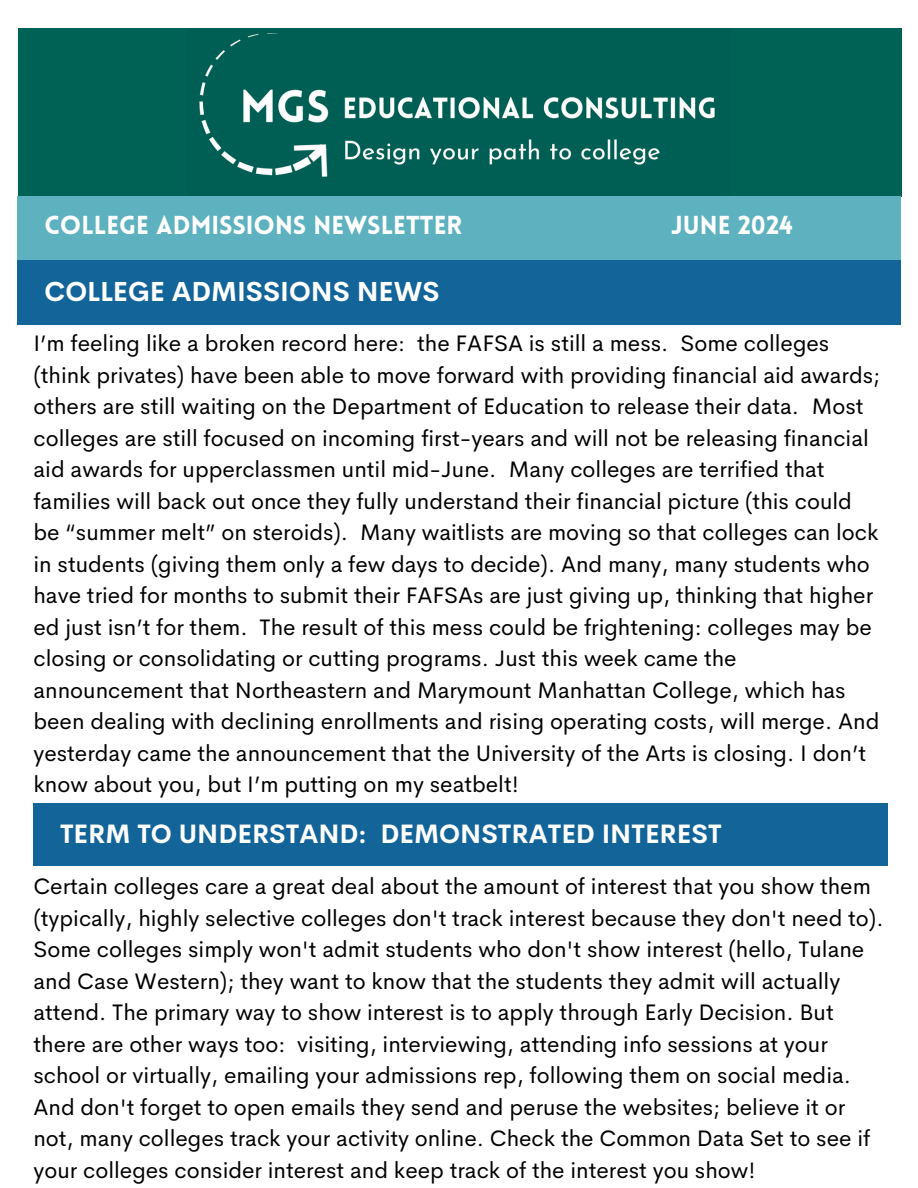
<style>
.page{position:relative;width:918px;height:1188px;background:#fff}
.page>*{position:absolute;margin:0;border:0;box-sizing:border-box;transform-origin:0 0}
.t1{font:700 27px "Cerebri Sans";color:#fff}
.t2{font:700 26.1px "Cerebri Sans";color:#fff}
.t3{font:900 25.35px "Lovelo";color:#fff}
.t4{font:22.5px/31.5px "Cerebri Sans";color:#000}
</style>
<div class="page">
<div style="left:18px;top:28px;width:883px;height:169px;background:#006155"></div>
<img style="left:199px;top:33px;width:516px;height:144px">
<div style="left:17px;top:196px;width:884px;height:64px;background:#5eb1bf"></div>
<div style="left:17px;top:260px;width:884px;height:65px;background:#126499"></div>
<div style="left:33px;top:803px;width:855px;height:63px;background:#126499"></div>
<h1 class="t3" style="left:45px;top:215px;width:419px">COLLEGE ADMISSIONS NEWSLETTER</h1>
<h1 class="t3" style="left:671px;top:215px;width:123px">JUNE 2024</h1>
<h2 class="t1" style="left:45px;top:274px;width:396px">COLLEGE ADMISSIONS NEWS</h2>
<p class="t4" style="left:33px;top:328px;width:848px">I’m feeling like a broken record here: the FAFSA is still a mess. Some colleges (think privates) have been able to move forward with providing financial aid awards; others are still waiting on the Department of Education to release their data. Most colleges are still focused on incoming first-years and will not be releasing financial aid awards for upperclassmen until mid-June. Many colleges are terrified that families will back out once they fully understand their financial picture (this could be “summer melt” on steroids). Many waitlists are moving so that colleges can lock in students (giving them only a few days to decide). And many, many students who have tried for months to submit their FAFSAs are just giving up, thinking that higher ed just isn’t for them. The result of this mess could be frightening: colleges may be closing or consolidating or cutting programs. Just this week came the announcement that Northeastern and Marymount Manhattan College, which has been dealing with declining enrollments and rising operating costs, will merge. And yesterday came the announcement that the University of the Arts is closing. I don’t know about you, but I’m putting on my seatbelt!</p>
<h1 class="t2" style="left:60px;top:817px;width:663px">TERM TO UNDERSTAND: DEMONSTRATED INTEREST</h1>
<p class="t4" style="left:33px;top:870px;width:852px">Certain colleges care a great deal about the amount of interest that you show them (typically, highly selective colleges don't track interest because they don't need to).<br>Some colleges simply won't admit students who don't show interest (hello, Tulane and Case Western); they want to know that the students they admit will actually attend. The primary way to show interest is to apply through Early Decision. But there are other ways too: visiting, interviewing, attending info sessions at your school or virtually, emailing your admissions rep, following them on social media.<br>And don't forget to open emails they send and peruse the websites; believe it or not, many colleges track your activity online. Check the Common Data Set to see if your colleges consider interest and keep track of the interest you show!</p>
</div>
